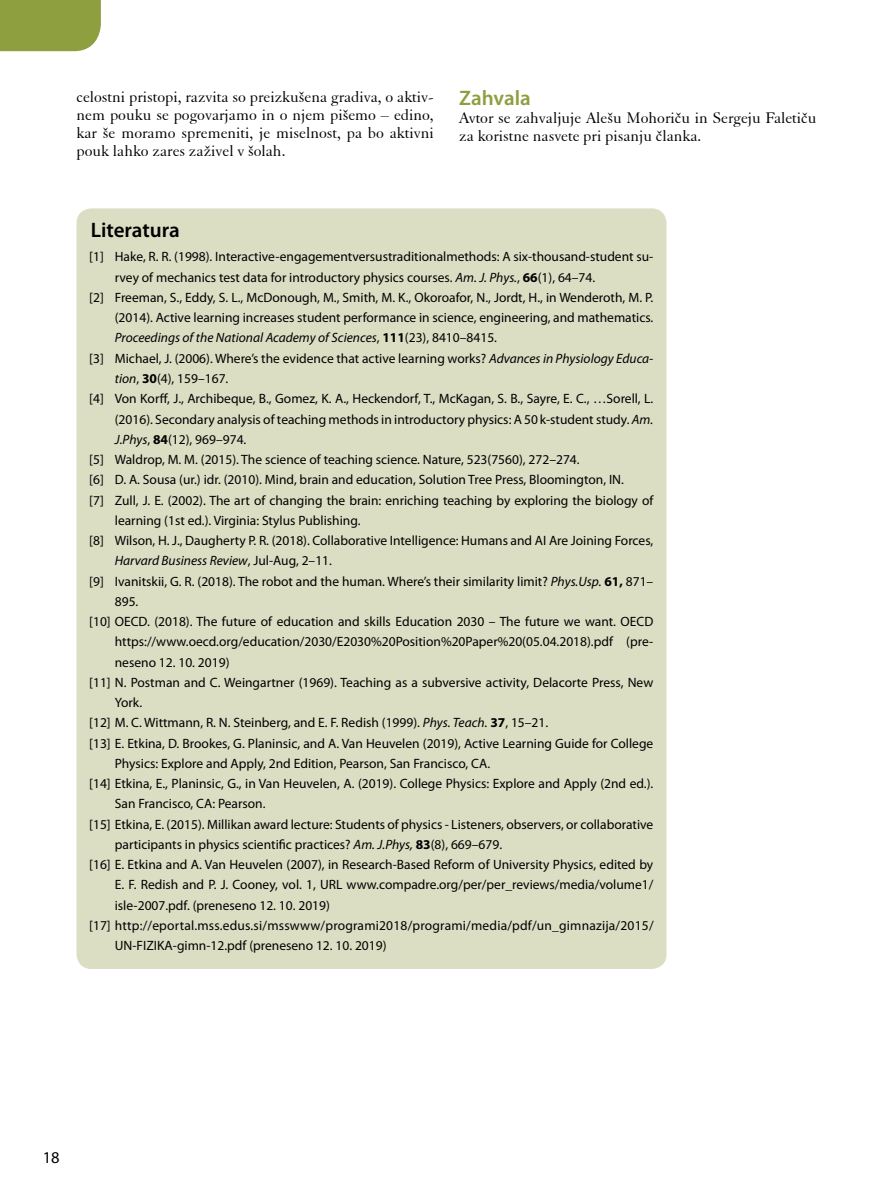
<style>
.page{position:relative;width:893px;height:1191px;background:#fff}
.page>*{position:absolute;margin:0;border:0;box-sizing:border-box;transform-origin:0 0}
.t1{font:600 21px "Myriad Pro";color:#000}
.t2{font:600 21px "Myriad Pro";color:#8d9f3f}
.t3{font:16.5px/18.1px "Elegant Garamond BT";color:#000;text-align:justify}
.t4{font:16.5px "Myriad Pro";color:#000}
.t5{font:13.5px "Myriad Pro";color:#000}
.t6{font:italic 13.5px "Myriad Pro";color:#000}
.s1{font-style:italic}
.s2{font-weight:700}
.s3{font-style:normal}
.s4{font-weight:700;font-style:normal}
</style>
<div class="page">
<div style="left:0;top:0;width:101px;height:51px;background:#8d9f3f"></div>
<div style="left:77px;top:208px;width:589px;height:761px;background:#dbdec3;border-radius:15px"></div>
<p class="t3" style="left:77px;top:87px;width:359px">celostni pristopi, razvita so preizkušena gradiva, o aktiv&shy;nem pouku se pogovarjamo in o njem pišemo – edino, kar še moramo spremeniti, je miselnost, pa bo aktivni pouk lahko zares zaživel v šolah.</p>
<h1 class="t2" style="left:459px;top:85px;width:73px">Zahvala</h1>
<p class="t3" style="left:459px;top:109px;width:359px">Avtor se zahvaljuje Alešu Mohoriču in Sergeju Faletiču za koristne nasvete pri pisanju članka.</p>
<h1 class="t1" style="left:91px;top:216px;width:90px">Literatura</h1>
<p class="t5" style="left:89px;top:249px;width:566px">[1] Hake, R. R. (1998). Interactive-engagementversustraditionalmethods: A six-thousand-student su-</p>
<p class="t5" style="left:115px;top:269px;width:482px">rvey of mechanics test data for introductory physics courses. <span class="s1">Am. J. Phys.</span>, <span class="s2">66</span>(1), 64–74.</p>
<p class="t5" style="left:89px;top:289px;width:565px">[2] Freeman, S., Eddy, S. L., McDonough, M., Smith, M. K., Okoroafor, N., Jordt, H., in Wenderoth, M. P.</p>
<p class="t5" style="left:115px;top:309px;width:540px">(2014). Active learning increases student performance in science, engineering, and mathematics.</p>
<p class="t6" style="left:115px;top:329px;width:384px">Proceedings of the National Academy of Sciences<span class="s3">,</span> <span class="s4">111</span><span class="s3">(23), 8410–8415.</span></p>
<p class="t5" style="left:89px;top:350px;width:566px">[3] Michael, J. (2006). Where’s the evidence that active learning works? <span class="s1">Advances in Physiology Educa-</span></p>
<p class="t5" style="left:115px;top:370px;width:115px"><span class="s1">tion</span>, <span class="s2">30</span>(4), 159–167.</p>
<p class="t5" style="left:89px;top:390px;width:566px">[4] Von Korff, J., Archibeque, B., Gomez, K. A., Heckendorf, T., McKagan, S. B., Sayre, E. C., …Sorell, L.</p>
<p class="t5" style="left:115px;top:411px;width:540px">(2016). Secondary analysis of teaching methods in introductory physics: A 50k-student study. <span class="s1">Am.</span></p>
<p class="t5" style="left:115px;top:431px;width:133px"><span class="s1">J.Phys</span>, <span class="s2">84</span>(12), 969–974.</p>
<p class="t5" style="left:89px;top:451px;width:492px">[5] Waldrop, M. M. (2015). The science of teaching science. Nature, 523(7560), 272–274.</p>
<p class="t5" style="left:89px;top:471px;width:536px">[6] D. A. Sousa (ur.) idr. (2010). Mind, brain and education, Solution Tree Press, Bloomington, IN.</p>
<p class="t5" style="left:89px;top:492px;width:566px">[7] Zull, J. E. (2002). The art of changing the brain: enriching teaching by exploring the biology of</p>
<p class="t5" style="left:115px;top:512px;width:247px">learning (1st ed.). Virginia: Stylus Publishing.</p>
<p class="t5" style="left:89px;top:532px;width:565px">[8] Wilson, H. J., Daugherty P. R. (2018). Collaborative Intelligence: Humans and AI Are Joining Forces,</p>
<p class="t6" style="left:115px;top:552px;width:219px">Harvard Business Review<span class="s3">, Jul-Aug, 2–11.</span></p>
<p class="t5" style="left:89px;top:573px;width:566px">[9] Ivanitskii, G. R. (2018). The robot and the human. Where’s their similarity limit? <span class="s1">Phys.Usp.</span> <span class="s2">61,</span> 871–</p>
<p class="t5" style="left:115px;top:593px;width:25px">895.</p>
<p class="t5" style="left:89px;top:613px;width:566px">[10] OECD. (2018). The future of education and skills Education 2030 – The future we want. OECD</p>
<p class="t5" style="left:115px;top:633px;width:540px">https://www.oecd.org/education/2030/E2030%20Position%20Paper%20(05.04.2018).pdf (pre-</p>
<p class="t5" style="left:115px;top:654px;width:116px">neseno 12. 10. 2019)</p>
<p class="t5" style="left:89px;top:674px;width:566px">[11] N. Postman and C. Weingartner (1969). Teaching as a subversive activity, Delacorte Press, New</p>
<p class="t5" style="left:115px;top:694px;width:29px">York.</p>
<p class="t5" style="left:89px;top:714px;width:460px">[12] M. C. Wittmann, R. N. Steinberg, and E. F. Redish (1999). <span class="s1">Phys. Teach.</span> <span class="s2">37</span>, 15–21.</p>
<p class="t5" style="left:89px;top:735px;width:566px">[13] E. Etkina, D. Brookes, G. Planinsic, and A. Van Heuvelen (2019), Active Learning Guide for College</p>
<p class="t5" style="left:115px;top:755px;width:377px">Physics: Explore and Apply, 2nd Edition, Pearson, San Francisco, CA.</p>
<p class="t5" style="left:89px;top:775px;width:566px">[14] Etkina, E., Planinsic, G., in Van Heuvelen, A. (2019). College Physics: Explore and Apply (2nd ed.).</p>
<p class="t5" style="left:115px;top:795px;width:152px">San Francisco, CA: Pearson.</p>
<p class="t5" style="left:89px;top:816px;width:565px">[15] Etkina, E. (2015). Millikan award lecture: Students of physics - Listeners, observers, or collaborative</p>
<p class="t5" style="left:115px;top:836px;width:389px">participants in physics scientific practices? <span class="s1">Am. J.Phys,</span> <span class="s2">83</span>(8), 669–679.</p>
<p class="t5" style="left:89px;top:856px;width:565px">[16] E. Etkina and A. Van Heuvelen (2007), in Research-Based Reform of University Physics, edited by</p>
<p class="t5" style="left:115px;top:876px;width:540px">E. F. Redish and P. J. Cooney, vol. 1, URL www.compadre.org/per/per_reviews/media/volume1/</p>
<p class="t5" style="left:115px;top:897px;width:217px">isle-2007.pdf. (preneseno 12. 10. 2019)</p>
<p class="t5" style="left:89px;top:917px;width:566px">[17] http://eportal.mss.edus.si/msswww/programi2018/programi/media/pdf/un_gimnazija/2015/</p>
<p class="t5" style="left:115px;top:937px;width:273px">UN-FIZIKA-gimn-12.pdf (preneseno 12. 10. 2019)</p>
<p class="t4" style="left:43px;top:1147px;width:18px">18</p>
</div>
